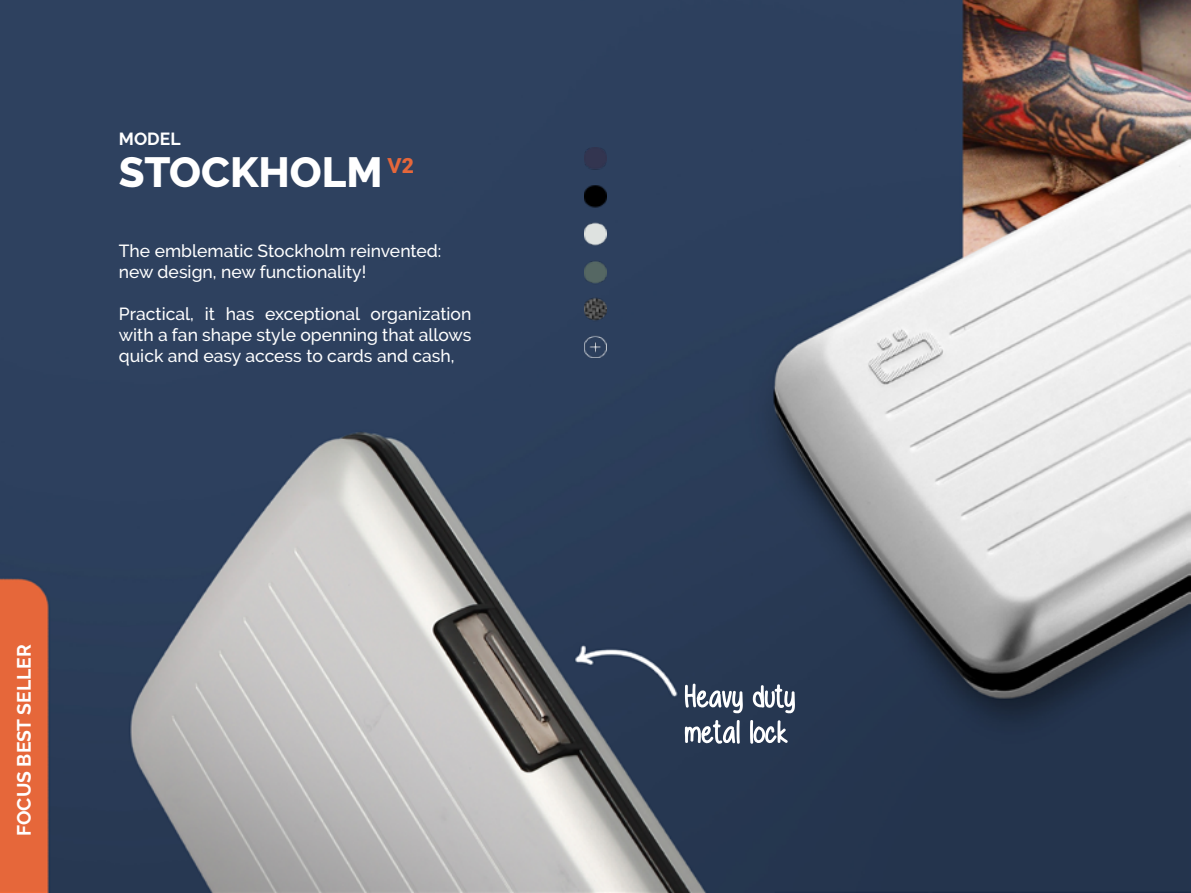
<style>
.page{position:relative;width:1191px;height:893px;background:#fff}
.page>*{position:absolute;margin:0;border:0;box-sizing:border-box;transform-origin:0 0}
.t1{font:800 42px "Raleway";color:#fff}
.t2{font:700 19.25px "Raleway";color:#fff}
.t3{font:500 17.5px/21px "Raleway";color:#fff}
.t4{font:700 17.5px "Raleway";color:#fff}
</style>
<div class="page">
<img style="left:0;top:0;width:1191px;height:893px">
<svg style="left:683px;top:627px;width:112px;height:163px;background:#3e4d64"></svg>
<img style="left:584px;top:147px;width:22px;height:210px">
<p class="t4" style="left:119px;top:129px;width:63px">MOD☺EL</p>
<h1 class="t1" style="left:119px;top:148px;width:296px">STOCKHOLM <sup>V</sup><sup>2</sup></h1>
<p class="t3" style="left:119px;top:240px;width:324px">The emblematic Stockholm reinvented: new design, new functionality!</p>
<p class="t3" style="left:119px;top:303px;width:354px;text-align:justify">Practical, it has exceptional organization with a fan shape style openning that allows quick and easy access to cards and cash,</p>
<p class="t2" style="left:13px;top:836px;width:193px;rotate:-90deg">FOCUS BEST SELLER</p>
</div>
